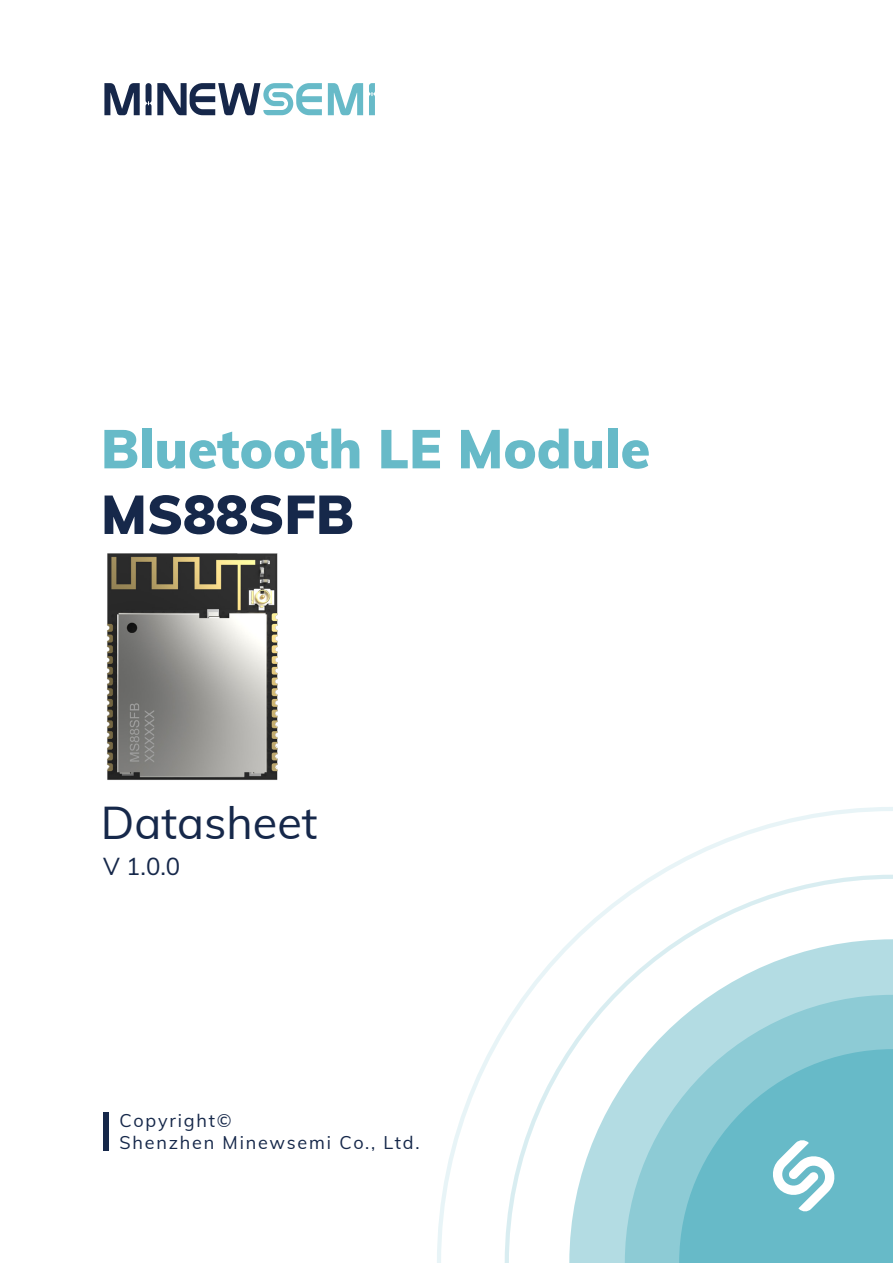
<style>
.page{position:relative;width:893px;height:1263px;background:#fff}
.page>*{position:absolute;margin:0;border:0;box-sizing:border-box;transform-origin:0 0}
.t1{font:900 54px "Muli";color:#67bac8}
.t2{font:900 54px "Muli";color:#16284a}
.t3{font:45px "Muli";color:#16284a}
.t4{font:24px "Muli";color:#16284a}
.t5{font:18px/21.6px "Muli";letter-spacing:.1em;color:#16284a}
</style>
<div class="page">
<svg style="left:104px;top:83px;width:36px;height:32px"></svg>
<svg style="left:328px;top:83px;width:35px;height:32px"></svg>
<svg style="left:146px;top:83px;width:176px;height:32px"></svg>
<svg style="left:369px;top:83px;width:6px;height:32px"></svg>
<div style="left:103px;top:1112px;width:6px;height:39px;background:#16284a"></div>
<svg style="left:437px;top:807px;width:456px;height:456px"></svg>
<svg style="left:726px;top:1096px;width:167px;height:167px;background:#71becb"></svg>
<img style="left:107px;top:553px;width:171px;height:227px">
<h1 class="t1" style="left:101px;top:410px;width:551px">Bluetooth LE Module</h1>
<h1 class="t2" style="left:101px;top:475px;width:254px">MS88SFB</h1>
<h2 class="t3" style="left:101px;top:790px;width:218px">Datasheet</h2>
<h3 class="t4" style="left:103px;top:849px;width:79px">V 1.0.0</h3>
<p class="t5" style="left:119px;top:1109px;width:302px">Copyright©<br>Shenzhen Minewsemi Co., Ltd.</p>
</div>
